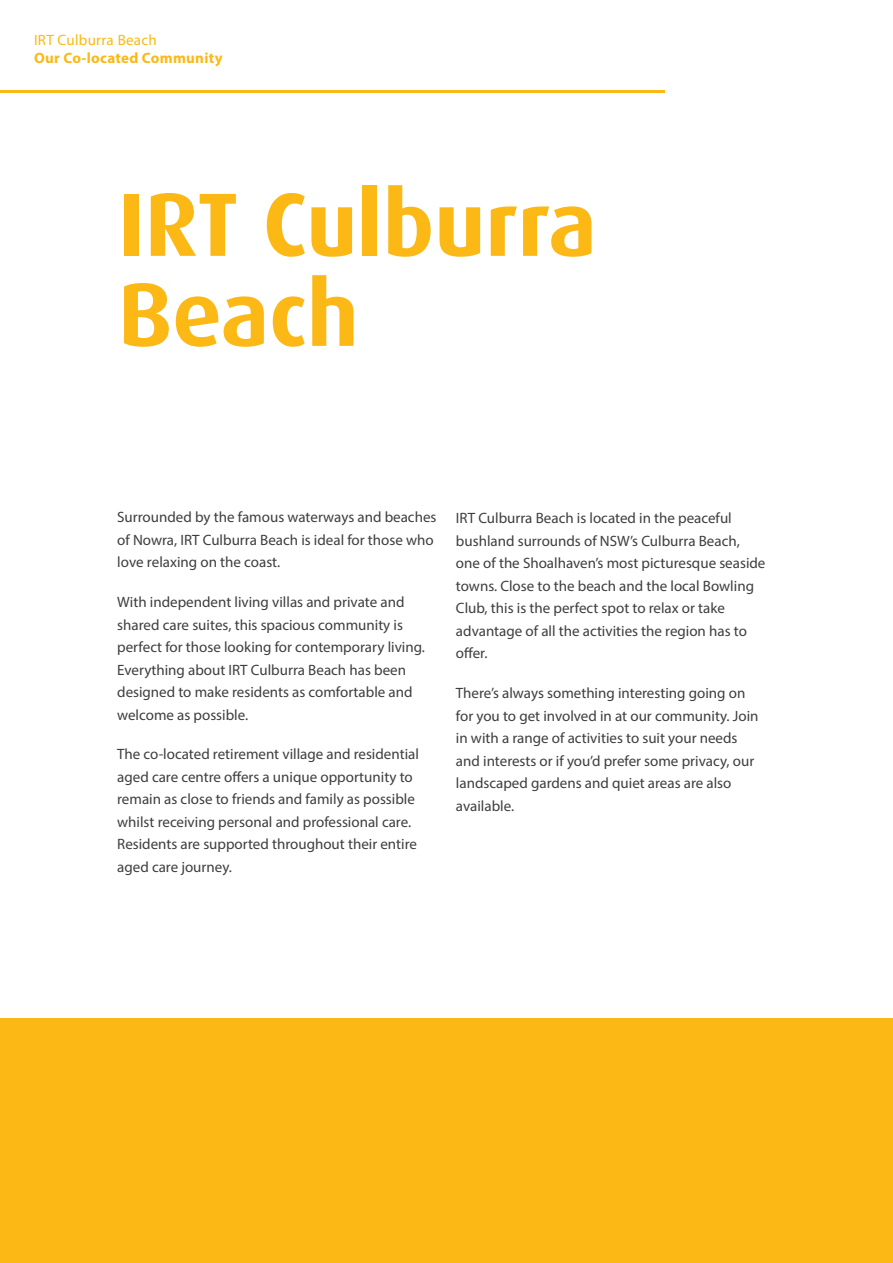
<style>
.page{position:relative;width:893px;height:1263px;background:#fff}
.page>*{position:absolute;margin:0;border:0;box-sizing:border-box;transform-origin:0 0}
.t1{font:700 90px/90px "Dax";color:#fcb814}
.t2{font:15px/22.5px "Myriad Pro";color:#3e3e3f}
.t3{font:700 15px "Myriad Pro";letter-spacing:.02em;color:#fcb814}
.t4{font:15px "Myriad Pro";letter-spacing:.02em;color:#fcb814}
</style>
<div class="page">
<div style="left:0;top:1019px;width:893px;height:244px;background:#fcb814"></div>
<hr style="left:0;top:91px;width:665px;height:2px;background:#fcb814">
<p class="t4" style="left:34px;top:31px;width:124px">IRT Culburra Beach</p>
<p class="t3" style="left:34px;top:48px;width:190px">Our Co-located Community</p>
<h1 class="t1" style="left:118px;top:180px;width:480px">IRT Culburra<br>Beach</h1>
<p class="t2" style="left:117px;top:506px;width:321px">Surrounded by the famous waterways and beaches of Nowra, IRT Culburra Beach is ideal for those who love relaxing on the coast.</p>
<p class="t2" style="left:117px;top:590px;width:309px">With independent living villas and private and shared care suites, this spacious community is perfect for those looking for contemporary living.<br>Everything about IRT Culburra Beach has been designed to make residents as comfortable and welcome as possible.</p>
<p class="t2" style="left:117px;top:742px;width:303px">The co-located retirement village and residential aged care centre offers a unique opportunity to remain as close to friends and family as possible whilst receiving personal and professional care.<br>Residents are supported throughout their entire aged care journey.</p>
<p class="t2" style="left:456px;top:507px;width:311px">IRT Culburra Beach is located in the peaceful bushland surrounds of NSW’s Culburra Beach, one of the Shoalhaven’s most picturesque seaside towns. Close to the beach and the local Bowling Club, this is the perfect spot to relax or take advantage of all the activities the region has to offer.</p>
<p class="t2" style="left:456px;top:681px;width:304px">There’s always something interesting going on for you to get involved in at our community. Join in with a range of activities to suit your needs and interests or if you’d prefer some privacy, our landscaped gardens and quiet areas are also available.</p>
</div>
